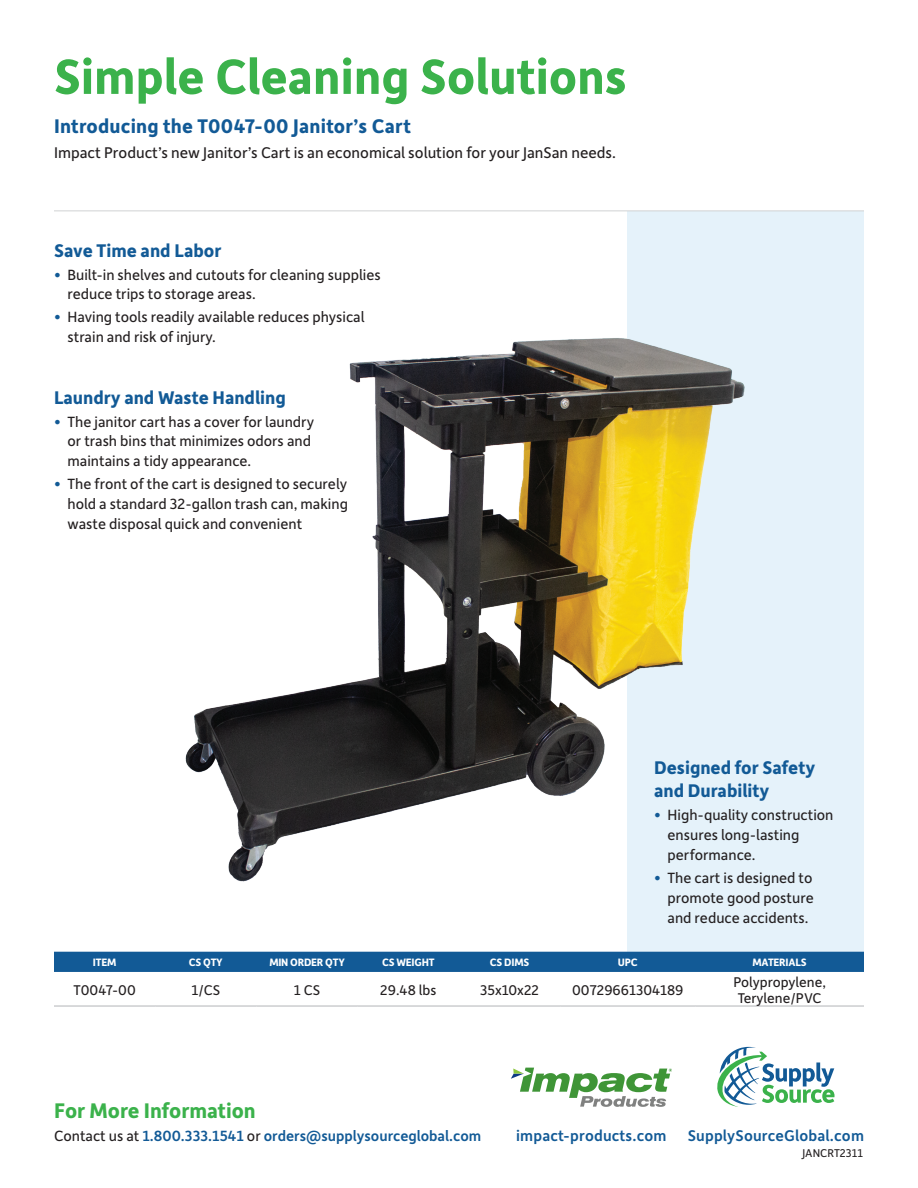
<style>
.page{position:relative;width:918px;height:1188px;background:#fff}
.page>*{position:absolute;margin:0;border:0;box-sizing:border-box;transform-origin:0 0}
.t1{font:700 52.5px "Depot New";color:#3bb24b}
.t2{font:700 22.5px "Depot New";color:#3bb24b}
.t3{font:700 21px "Depot New";letter-spacing:.01em;color:#125a96}
.t4{font:700 19.5px/23.4px "Depot New";color:#125a96}
.t5{font:16.5px "Depot New";color:#231f20}
.t6{font:500 16.5px "Depot New";letter-spacing:.01em;color:#125a96}
.t7{font:15.75px/19.8px "Depot New";color:#231f20}
.t8{font:500 15.75px "Depot New";color:#125a96}
.t9{font:15px/16.5px "Depot New";color:#231f20}
.t10{font:12px "Depot New";color:#231f20}
.t11{font:700 11.4px "Depot New";letter-spacing:-.02em;color:#fff}
.s1{font-weight:700;color:#125a96}
.s2{font-weight:400;color:#231f20}
</style>
<div class="page">
<div style="left:628px;top:211px;width:236px;height:741px;background:#e5f2fa"></div>
<hr style="left:54px;top:1005px;width:810px;height:1px;background:#d1d2d4">
<div style="left:54px;top:952px;width:810px;height:20px;background:#125a96"></div>
<hr style="left:54px;top:1006px;width:101px;height:1px;background:#d1d2d4">
<hr style="left:155px;top:1006px;width:101px;height:1px;background:#d1d2d4">
<hr style="left:256px;top:1006px;width:102px;height:1px;background:#d1d2d4">
<hr style="left:358px;top:1006px;width:101px;height:1px;background:#d1d2d4">
<hr style="left:459px;top:1006px;width:101px;height:1px;background:#d1d2d4">
<hr style="left:560px;top:1006px;width:135px;height:1px;background:#d1d2d4">
<hr style="left:695px;top:1006px;width:169px;height:1px;background:#d1d2d4">
<hr style="left:54px;top:210px;width:810px;height:1px;background:#d1d2d4">
<img style="left:185px;top:292px;width:560px;height:631px">
<svg style="left:717px;top:1047px;width:118px;height:60px"></svg>
<svg style="left:511px;top:1068px;width:161px;height:39px"></svg>
<h1 class="t1" style="left:54px;top:42px;width:574px">Simple Cleaning Solutions</h1>
<h3 class="t3" style="left:54px;top:112px;width:359px">Introducing the T0047-00 Janitor’s Cart</h3>
<p class="t5" style="left:54px;top:141px;width:564px">Impact Product’s new Janitor’s Cart is an economical solution for your JanSan needs.</p>
<p class="t4" style="left:54px;top:238px;width:169px">Save Time and Labor</p>
<p class="t7" style="left:67px;top:264px;width:315px;text-indent:-13px"><span class="s1">•</span> Built-in shelves and cutouts for cleaning supplies reduce trips to storage areas.</p>
<p class="t7" style="left:67px;top:307px;width:299px;text-indent:-13px"><span class="s1">•</span> Having tools readily available reduces physical strain and risk of injury.</p>
<p class="t4" style="left:54px;top:385px;width:233px">Laundry and Waste Handling</p>
<p class="t7" style="left:67px;top:411px;width:248px;text-indent:-13px"><span class="s1">•</span> The janitor cart has a cover for laundry or trash bins that minimizes odors and maintains a tidy appearance.</p>
<p class="t7" style="left:67px;top:474px;width:282px;text-align:justify;text-indent:-13px"><span class="s1">•</span> The front of the cart is designed to securely hold a standard 32-gallon trash can, making waste disposal quick and convenient</p>
<p class="t4" style="left:654px;top:755px;width:163px">Designed for Safety and Durability</p>
<p class="t7" style="left:668px;top:805px;width:167px;text-indent:-13px"><span class="s1">•</span> High-quality construction ensures long-lasting performance.</p>
<p class="t7" style="left:668px;top:867px;width:148px;text-align:justify;text-indent:-13px"><span class="s1">•</span> The cart is designed to promote good posture and reduce accidents.</p>
<p class="t11" style="left:93px;top:955px;width:25px">ITEM</p>
<p class="t11" style="left:189px;top:955px;width:35px">CS QTY</p>
<p class="t11" style="left:269px;top:955px;width:77px">MIN ORDER QTY</p>
<p class="t11" style="left:382px;top:955px;width:54px">CS WEIGHT</p>
<p class="t11" style="left:490px;top:955px;width:41px">CS DIMS</p>
<p class="t11" style="left:618px;top:955px;width:21px">UPC</p>
<p class="t11" style="left:753px;top:955px;width:56px">MATERIALS</p>
<p class="t9" style="left:73px;top:981px;width:64px">T0047-00</p>
<p class="t9" style="left:191px;top:981px;width:30px">1/CS</p>
<p class="t9" style="left:294px;top:981px;width:28px">1 CS</p>
<p class="t9" style="left:380px;top:981px;width:58px">29.48 lbs</p>
<p class="t9" style="left:480px;top:981px;width:60px">35x10x22</p>
<p class="t9" style="left:572px;top:981px;width:113px">00729661304189</p>
<p class="t9" style="left:733px;top:973px;width:94px">Polypropylene,<br>Terylene/PVC</p>
<h2 class="t2" style="left:54px;top:1096px;width:203px">For More Information</h2>
<p class="t8" style="left:54px;top:1125px;width:429px"><span class="s2">Contact us at</span> 1.800.333.1541 <span class="s2">or</span> orders@supplysourceglobal.com</p>
<p class="t6" style="left:516px;top:1124px;width:152px">impact-products.com</p>
<p class="t6" style="left:688px;top:1124px;width:178px">SupplySourceGlobal.com</p>
<p class="t10" style="left:802px;top:1145px;width:62px">JANCRT2311</p>
</div>
